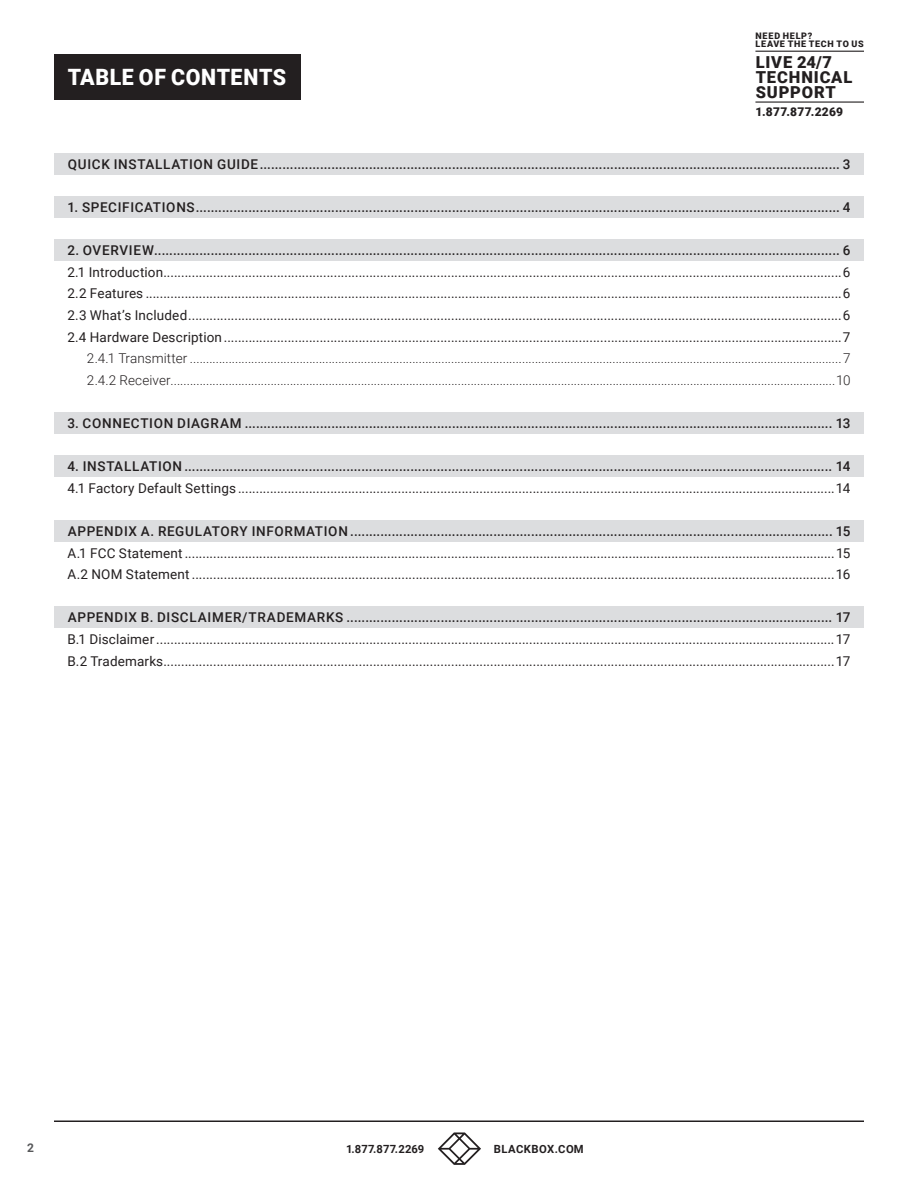
<style>
.page{position:relative;width:918px;height:1188px;background:#fff}
.page>*{position:absolute;margin:0;border:0;box-sizing:border-box;transform-origin:0 0}
.t1{font:900 22.5px "Roboto";letter-spacing:.025em;color:#fff;scale:.95 1}
.t2{font:900 16.5px/15px "Roboto";letter-spacing:.05em;color:#231f20}
.TOC_H1-Headline{font:13.5px "Roboto";letter-spacing:.01em;color:#231f20}
.TOC_Chapter_Title{font:500 13.5px "Roboto";letter-spacing:.05em;color:#231f20}
.TOC_H1A-Subhead{font:300 13.5px "Roboto";letter-spacing:.005em;color:#231f20}
.t3{font:900 12px "Roboto";letter-spacing:.02em;color:#231f20}
.t4{font:700 12px "Roboto";color:#57585a}
.t5{font:700 11.25px "Roboto";letter-spacing:.02em;color:#231f20}
.t6{font:700 11.25px "Roboto";letter-spacing:.045em;color:#231f20}
.t7{font:900 9px/8.6px "Roboto";letter-spacing:.08em;color:#231f20}
</style>
<div class="page">
<hr style="left:54px;top:1120px;width:810px;height:2px;background:#231f20">
<div style="left:54px;top:54px;width:246px;height:45px;background:#231f20"></div>
<hr style="left:755px;top:51px;width:109px;height:1px;background:#231f20">
<hr style="left:755px;top:101px;width:109px;height:2px;background:#231f20">
<svg style="left:438px;top:1132px;width:43px;height:33px"></svg>
<div style="left:54px;top:153px;width:810px;height:21px;background:#dcdddf"></div>
<div style="left:54px;top:197px;width:810px;height:21px;background:#dcdddf"></div>
<div style="left:54px;top:240px;width:810px;height:21px;background:#dcdddf"></div>
<div style="left:54px;top:413px;width:810px;height:21px;background:#dcdddf"></div>
<div style="left:54px;top:456px;width:810px;height:21px;background:#dcdddf"></div>
<div style="left:54px;top:521px;width:810px;height:21px;background:#dcdddf"></div>
<div style="left:54px;top:607px;width:810px;height:21px;background:#dcdddf"></div>
<h1 class="t1" style="left:68px;top:61px;width:231px">TABLE OF CONTENTS</h1>
<p class="t7" style="left:756px;top:31px;width:110px">NEED HELP?<br>LEAVE THE TECH TO US</p>
<p class="t2" style="left:756px;top:54px;width:98px">LIVE 24/7<br>TECHNICAL<br>SUPPORT</p>
<p class="t3" style="left:755px;top:103px;width:89px">1.877.877.2269</p>
<p class="TOC_Chapter_Title" style="left:68px;top:155px;width:784px">QUICK INSTALLATION GUIDE.......................................................................................................................................................... 3</p>
<p class="TOC_Chapter_Title" style="left:68px;top:198px;width:784px">1. SPECIFICATIONS........................................................................................................................................................................... 4</p>
<p class="TOC_Chapter_Title" style="left:68px;top:241px;width:784px">2. OVERVIEW...................................................................................................................................................................................... 6</p>
<p class="TOC_H1-Headline" style="left:68px;top:263px;width:785px">2.1 Introduction...............................................................................................................................................................................................6</p>
<p class="TOC_H1-Headline" style="left:68px;top:284px;width:785px">2.2 Features ....................................................................................................................................................................................................6</p>
<p class="TOC_H1-Headline" style="left:68px;top:306px;width:785px">2.3 What’s Included........................................................................................................................................................................................6</p>
<p class="TOC_H1-Headline" style="left:68px;top:327px;width:785px">2.4 Hardware Description..............................................................................................................................................................................7</p>
<p class="TOC_H1A-Subhead" style="left:87px;top:349px;width:765px">2.4.1 Transmitter ..........................................................................................................................................................................................................7</p>
<p class="TOC_H1A-Subhead" style="left:87px;top:371px;width:765px">2.4.2 Receiver..............................................................................................................................................................................................................10</p>
<p class="TOC_Chapter_Title" style="left:68px;top:414px;width:784px">3. CONNECTION DIAGRAM ............................................................................................................................................................ 13</p>
<p class="TOC_Chapter_Title" style="left:68px;top:457px;width:784px">4. INSTALLATION ............................................................................................................................................................................ 14</p>
<p class="TOC_H1-Headline" style="left:68px;top:479px;width:785px">4.1 Factory Default Settings ........................................................................................................................................................................14</p>
<p class="TOC_Chapter_Title" style="left:68px;top:522px;width:784px">APPENDIX A. REGULATORY INFORMATION ................................................................................................................................ 15</p>
<p class="TOC_H1-Headline" style="left:68px;top:543px;width:785px">A.1 FCC Statement.......................................................................................................................................................................................15</p>
<p class="TOC_H1-Headline" style="left:68px;top:565px;width:785px">A.2 NOM Statement .....................................................................................................................................................................................16</p>
<p class="TOC_Chapter_Title" style="left:68px;top:608px;width:784px">APPENDIX B. DISCLAIMER/TRADEMARKS ................................................................................................................................. 17</p>
<p class="TOC_H1-Headline" style="left:68px;top:630px;width:785px">B.1 Disclaimer...............................................................................................................................................................................................17</p>
<p class="TOC_H1-Headline" style="left:68px;top:651px;width:785px">B.2 Trademarks.............................................................................................................................................................................................17</p>
<p class="t4" style="left:27px;top:1139px;width:8px">2</p>
<p class="t5" style="left:346px;top:1141px;width:80px">1.877.877.2269</p>
<p class="t6" style="left:494px;top:1141px;width:91px">BLACKBOX.COM</p>
</div>
